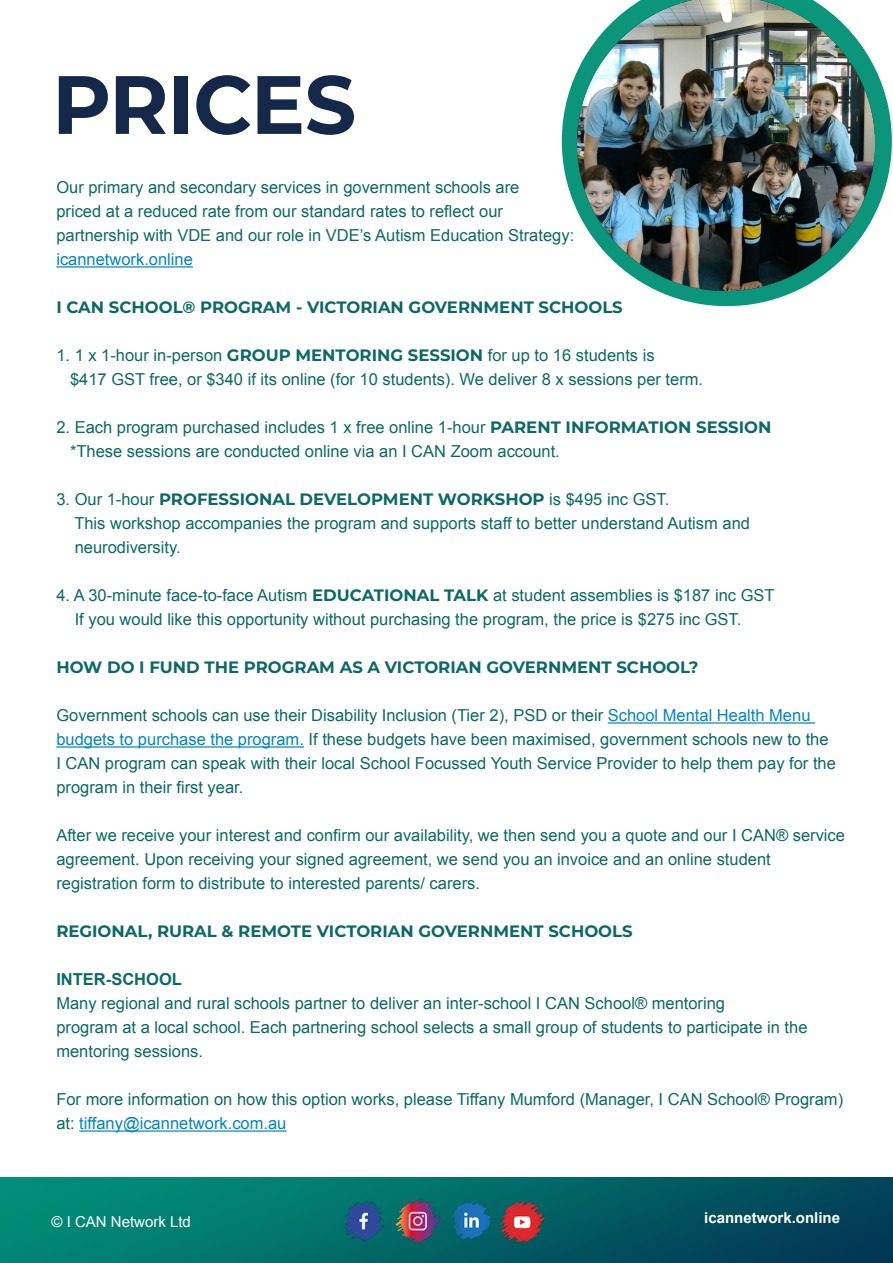
<style>
.page{position:relative;width:893px;height:1263px;background:#fff}
.page>*{position:absolute;margin:0;border:0;box-sizing:border-box;transform-origin:0 0}
.t1{font:700 82.5px "Montserrat";letter-spacing:-.01em;color:#14294a}
.t2{font:16.5px/24px "Arial";color:#0b6a65}
.t3{font:700 16.5px "Montserrat";color:#0b6a65}
.t4{font:16.5px "Arial";color:#0085c3}
.t5{font:700 16.5px "Arial";color:#0b6a65}
.t6{font:700 15px "Arial";color:#fff}
.t7{font:15px "Arial";color:#fff}
.s1{font-family:"Montserrat";font-weight:700}
.s2{font-family:"Arial";font-weight:400}
.s3{color:#0085c3}
</style>
<div class="page">
<img style="left:562px;top:68px;width:330px;height:238px">
<img style="left:0;top:1177px;width:893px;height:86px">
<img style="left:337px;top:1198px;width:215px;height:48px">
<hr style="left:56px;top:266px;width:137px;height:2px;background:#0085c3">
<hr style="left:608px;top:722px;width:207px;height:2px;background:#0085c3">
<hr style="left:56px;top:746px;width:248px;height:2px;background:#0085c3">
<hr style="left:79px;top:1130px;width:207px;height:2px;background:#0085c3">
<img style="left:578px;top:0;width:297px;height:290px">
<p class="t1" style="left:52px;top:45px;width:306px">PRICES</p>
<p class="t2" style="left:56px;top:176px;width:465px">Our primary and secondary services in government schools are</p>
<p class="t2" style="left:56px;top:200px;width:448px">priced at a reduced rate from our standard rates to reflect our</p>
<p class="t2" style="left:56px;top:224px;width:519px">partnership with VDE and our role in VDE’s Autism Education Strategy:</p>
<p class="t4" style="left:56px;top:249px;width:138px">icannetwork.online</p>
<p class="t3" style="left:56px;top:295px;width:568px">I CAN SCHOOL® PROGRAM - VICTORIAN GOVERNMENT SCHOOLS</p>
<p class="t2" style="left:56px;top:344px;width:600px">1. 1 x 1-hour in-person <span class="s1">GROUP MENTORING SESSION</span> for up to 16 students is</p>
<p class="t2" style="left:70px;top:368px;width:635px">$417 GST free, or $340 if its online (for 10 students). We deliver 8 x sessions per term.</p>
<p class="t2" style="left:56px;top:416px;width:717px">2. Each program purchased includes 1 x free online 1-hour <span class="s1">PARENT INFORMATION SESSION</span></p>
<p class="t2" style="left:70px;top:440px;width:491px">*These sessions are conducted online via an I CAN Zoom account.</p>
<p class="t3" style="left:56px;top:487px;width:615px"><span class="s2">3. Our 1-hour</span> PROFESSIONAL DEVELOPMENT WORKSHOP <span class="s2">is $495 inc GST.</span></p>
<p class="t2" style="left:74px;top:512px;width:677px">This workshop accompanies the program and supports staff to better understand Autism and</p>
<p class="t2" style="left:75px;top:536px;width:108px">neurodiversity.</p>
<p class="t2" style="left:56px;top:584px;width:720px">4. A 30-minute face-to-face Autism <span class="s1">EDUCATIONAL TALK</span> at student assemblies is $187 inc GST</p>
<p class="t2" style="left:75px;top:608px;width:668px">If you would like this opportunity without purchasing the program, the price is $275 inc GST.</p>
<p class="t3" style="left:56px;top:655px;width:644px">HOW DO I FUND THE PROGRAM AS A VICTORIAN GOVERNMENT SCHOOL?</p>
<p class="t2" style="left:56px;top:704px;width:756px">Government schools can use their Disability Inclusion (Tier 2), PSD or their <span class="s3">School Mental Health Menu</span></p>
<p class="t2" style="left:56px;top:728px;width:774px"><span class="s3">budgets to purchase the program.</span> If these budgets have been maximised, government schools new to the</p>
<p class="t2" style="left:56px;top:752px;width:781px">I CAN program can speak with their local School Focussed Youth Service Provider to help them pay for the program in their first year.</p>
<p class="t2" style="left:56px;top:824px;width:790px">After we receive your interest and confirm our availability, we then send you a quote and our I CAN® service agreement. Upon receiving your signed agreement, we send you an invoice and an online student</p>
<p class="t2" style="left:56px;top:872px;width:425px">registration form to distribute to interested parents/ carers.</p>
<p class="t3" style="left:56px;top:919px;width:578px">REGIONAL, RURAL &amp; REMOTE VICTORIAN GOVERNMENT SCHOOLS</p>
<p class="t5" style="left:56px;top:968px;width:127px">INTER-SCHOOL</p>
<p class="t2" style="left:56px;top:992px;width:670px">Many regional and rural schools partner to deliver an inter-school I CAN School® mentoring</p>
<p class="t2" style="left:56px;top:1016px;width:753px">program at a local school. Each partnering school selects a small group of students to participate in the</p>
<p class="t2" style="left:56px;top:1040px;width:148px">mentoring sessions.</p>
<p class="t2" style="left:56px;top:1088px;width:788px">For more information on how this option works, please Tiffany Mumford (Manager, I CAN School® Program) at: <span class="s3">tiffany@icannetwork.com.au</span></p>
<p class="t7" style="left:52px;top:1211px;width:141px">© I CAN Network Ltd</p>
<p class="t6" style="left:704px;top:1208px;width:137px">icannetwork.online</p>
</div>
